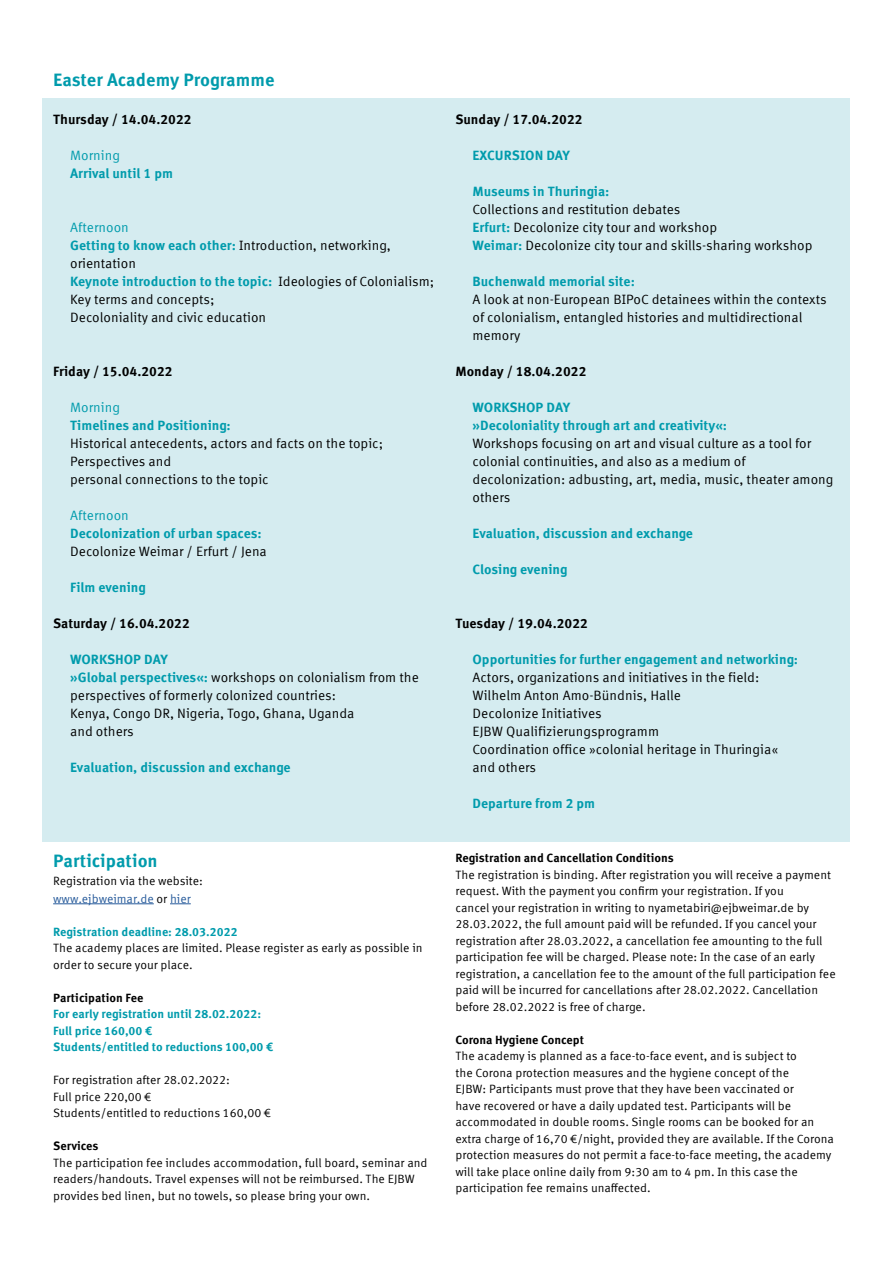
<style>
.page{position:relative;width:893px;height:1263px;background:#fff}
.page>*{position:absolute;margin:0;border:0;box-sizing:border-box;transform-origin:0 0}
.t1{font:700 18px "Meta Corr Offc Pro";color:#009bac}
.t2{font:13.5px/18px "Meta Corr Offc Pro";color:#000}
.t3{font:700 13.5px/18px "Meta Corr Offc Pro";color:#009bac}
.t4{font:700 13.5px "Meta Corr Offc Pro";color:#000}
.t5{font:13.5px "Meta Corr Offc Pro";color:#009bac}
.t6{font:12px/16.5px "Meta Corr Offc Pro";color:#000}
.t7{font:700 12px/16.5px "Meta Corr Offc Pro";color:#009bac}
.t8{font:700 12px "Meta Corr Offc Pro";color:#000}
.s1{color:#009bac}
.s2{font-weight:700;color:#009bac}
.s3{color:#275b9b}
</style>
<div class="page">
<div style="left:43px;top:99px;width:807px;height:743px;background:#d5ecf0"></div>
<hr style="left:53px;top:903px;width:101px;height:1px;background:#275b9b">
<svg style="left:170px;top:903px;width:21px;height:1px"></svg>
<h1 class="t1" style="left:53px;top:66px;width:223px">Easter Academy Programme</h1>
<p class="t4" style="left:53px;top:109px;width:140px">Thursday / 14.04.2022</p>
<p class="t5" style="left:70px;top:145px;width:51px">Morning</p>
<p class="t3" style="left:70px;top:164px;width:104px">Arrival until 1 pm</p>
<p class="t2" style="left:70px;top:218px;width:366px"><span class="s1">Afternoon<br></span><span class="s2">Getting to know each other:</span> Introduction, networking, orientation<br><span class="s2">Keynote introduction to the topic:</span> Ideologies of Colonialism; Key terms and concepts;<br>Decoloniality and civic education</p>
<p class="t4" style="left:53px;top:361px;width:121px">Friday / 15.04.2022</p>
<p class="t5" style="left:70px;top:397px;width:51px">Morning</p>
<p class="t3" style="left:70px;top:416px;width:162px">Timelines and Positioning:</p>
<p class="t2" style="left:70px;top:434px;width:314px">Historical antecedents, actors and facts on the topic;<br>Perspectives and<br>personal connections to the topic</p>
<p class="t5" style="left:70px;top:505px;width:60px">Afternoon</p>
<p class="t3" style="left:70px;top:524px;width:193px">Decolonization of urban spaces:</p>
<p class="t2" style="left:70px;top:542px;width:198px">Decolonize Weimar / Erfurt / Jena</p>
<p class="t3" style="left:70px;top:578px;width:77px">Film evening</p>
<p class="t4" style="left:53px;top:613px;width:138px">Saturday / 16.04.2022</p>
<p class="t2" style="left:70px;top:650px;width:350px"><span class="s2">WORKSHOP DAY<br>»Global perspectives«:</span> workshops on colonialism from the perspectives of formerly colonized countries:<br>Kenya, Congo DR, Nigeria, Togo, Ghana, Uganda<br>and others</p>
<p class="t3" style="left:70px;top:758px;width:222px">Evaluation, discussion and exchange</p>
<h1 class="t1" style="left:53px;top:846px;width:106px">Participation</h1>
<p class="t6" style="left:53px;top:871px;width:151px;line-height:18px">Registration via the website: <span class="s3">www.ejbweimar.de</span> or <span class="s3">hier</span></p>
<p class="t7" style="left:53px;top:922px;width:186px">Registration deadline: 28.03.2022</p>
<p class="t6" style="left:53px;top:939px;width:371px">The academy places are limited. Please register as early as possible in order to secure your place.</p>
<p class="t8" style="left:53px;top:988px;width:92px">Participation Fee</p>
<p class="t7" style="left:53px;top:1005px;width:222px">For early registration until 28.02.2022:<br>Full price 160,00 €<br>Students/entitled to reductions 100,00 €</p>
<p class="t6" style="left:53px;top:1071px;width:219px">For registration after 28.02.2022:<br>Full price 220,00 €<br>Students/entitled to reductions 160,00 €</p>
<p class="t8" style="left:53px;top:1137px;width:47px">Services</p>
<p class="t6" style="left:53px;top:1153px;width:376px">The participation fee includes accommodation, full board, seminar and readers/handouts. Travel expenses will not be reimbursed. The EJBW provides bed linen, but no towels, so please bring your own.</p>
<p class="t4" style="left:455px;top:109px;width:129px">Sunday / 17.04.2022</p>
<p class="t3" style="left:472px;top:146px;width:99px">EXCURSION DAY</p>
<p class="t3" style="left:472px;top:182px;width:138px">Museums in Thuringia:</p>
<p class="t2" style="left:472px;top:200px;width:342px">Collections and restitution debates<br><span class="s2">Erfurt:</span> Decolonize city tour and workshop<br><span class="s2">Weimar:</span> Decolonize city tour and skills-sharing workshop</p>
<p class="t3" style="left:472px;top:272px;width:164px">Buchenwald memorial site:</p>
<p class="t2" style="left:472px;top:290px;width:356px">A look at non-European BIPoC detainees within the contexts of colonialism, entangled histories and multidirectional memory</p>
<p class="t4" style="left:455px;top:361px;width:133px">Monday / 18.04.2022</p>
<p class="t3" style="left:472px;top:398px;width:256px">WORKSHOP DAY<br>»Decoloniality through art and creativity«:</p>
<p class="t2" style="left:472px;top:434px;width:362px">Workshops focusing on art and visual culture as a tool for colonial continuities, and also as a medium of decolonization: adbusting, art, media, music, theater among others</p>
<p class="t3" style="left:472px;top:524px;width:222px">Evaluation, discussion and exchange</p>
<p class="t3" style="left:472px;top:560px;width:96px">Closing evening</p>
<p class="t4" style="left:455px;top:613px;width:134px">Tuesday / 19.04.2022</p>
<p class="t3" style="left:472px;top:650px;width:327px">Opportunities for further engagement and networking:</p>
<p class="t2" style="left:472px;top:668px;width:307px">Actors, organizations and initiatives in the field:<br>Wilhelm Anton Amo-Bündnis, Halle<br>Decolonize Initiatives<br>EJBW Qualifizierungsprogramm<br>Coordination office »colonial heritage in Thuringia« and others</p>
<p class="t3" style="left:472px;top:794px;width:124px">Departure from 2 pm</p>
<p class="t8" style="left:455px;top:848px;width:220px">Registration and Cancellation Conditions</p>
<p class="t6" style="left:455px;top:865px;width:382px">The registration is binding. After registration you will receive a payment request. With the payment you confirm your registration. If you<br>cancel your registration in writing to nyametabiri@ejbweimar.de by 28.03.2022, the full amount paid will be refunded. If you cancel your registration after 28.03.2022, a cancellation fee amounting to the full participation fee will be charged. Please note: In the case of an early registration, a cancellation fee to the amount of the full participation fee paid will be incurred for cancellations after 28.02.2022. Cancellation before 28.02.2022 is free of charge.</p>
<p class="t8" style="left:455px;top:1030px;width:130px">Corona Hygiene Concept</p>
<p class="t6" style="left:455px;top:1047px;width:380px">The academy is planned as a face-to-face event, and is subject to<br>the Corona protection measures and the hygiene concept of the<br>EJBW: Participants must prove that they have been vaccinated or<br>have recovered or have a daily updated test. Participants will be accommodated in double rooms. Single rooms can be booked for an extra charge of 16,70 €/night, provided they are available. If the Corona protection measures do not permit a face-to-face meeting, the academy will take place online daily from 9:30 am to 4 pm. In this case the participation fee remains unaffected.</p>
</div>
